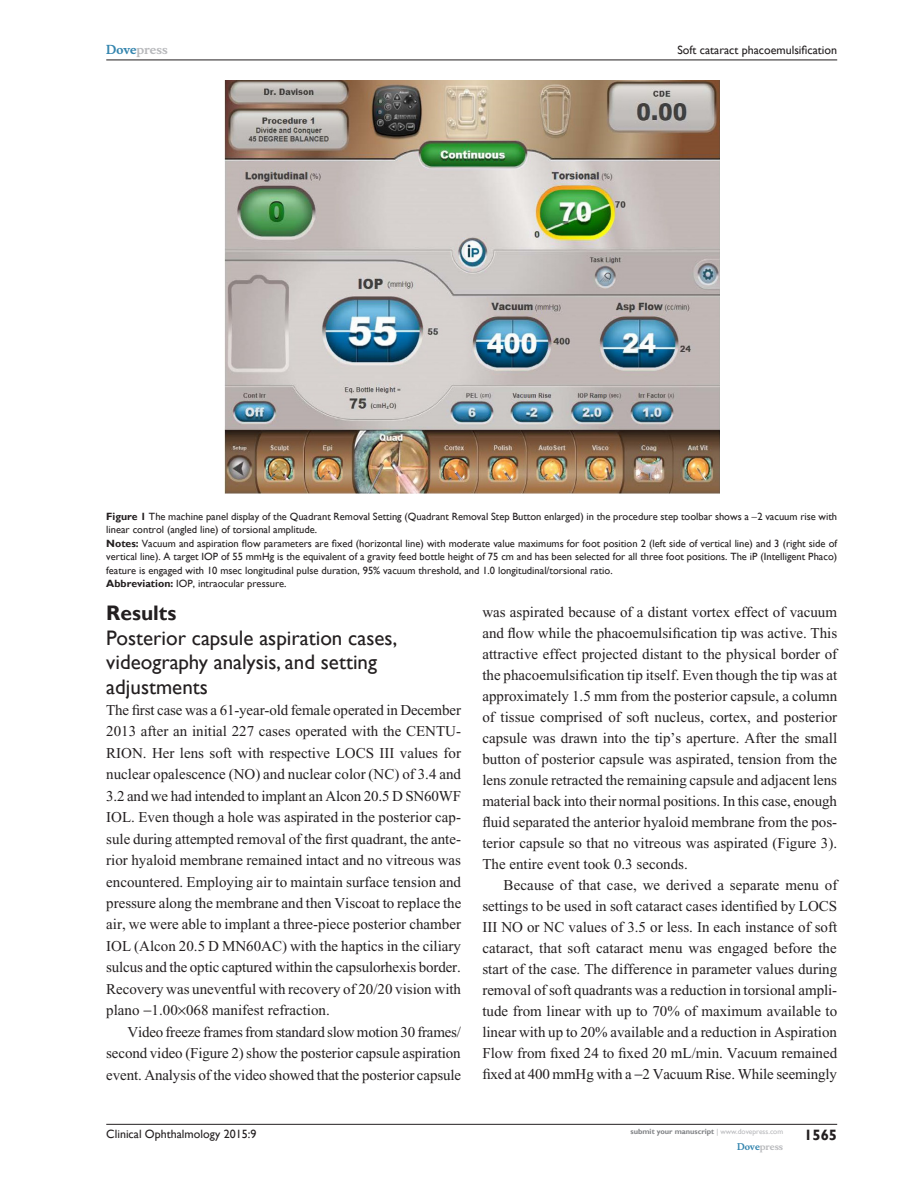
<style>
.page{position:relative;width:918px;height:1188px;background:#fff}
.page>*{position:absolute;margin:0;border:0;box-sizing:border-box;transform-origin:0 0}
.H2-after-H1{font:21px/24.5px "Gill Sans";color:#231f20}
.H1-before-H2{font:700 21px "Gill Sans";color:#231f20}
.Tx{font:15px/21px "Times New Roman";letter-spacing:-.01em;color:#231f20;text-align:justify}
.TxF{font:15px/21.5px "Times New Roman";color:#231f20;text-align:justify}
.RunFolio-R{font:700 15px "Gill Sans";color:#231f20}
.RunH-R{font:12px "Gill Sans";color:#231f20}
.RunF-R{font:12px "Gill Sans";color:#231f20}
.RunH-Brand-R{font:700 12px "Musee";color:#b8b9bc}
.FigSNRI{font:10.5px/13.5px "Gill Sans";color:#231f20;text-align:justify}
.FigC{font:10.5px/13.5px "Gill Sans";color:#231f20}
.RunF-Brand-R{font:700 9px "Musee";color:#b8b9bc}
.RunF-SubmityourMS-R{font:700 7.5px "Gill Sans";color:#808285}
.s1{color:#3485ae}
.s2{font-weight:700}
.s3{font-weight:400;color:#b8b9bc}
</style>
<div class="page">
<hr style="left:106px;top:1124px;width:731px;height:1px;background:#231f20">
<hr style="left:106px;top:60px;width:731px;height:1px;background:#231f20">
<img style="left:224px;top:81px;width:495px;height:413px">
<p class="RunH-Brand-R" style="left:106px;top:43px;width:63px"><span class="s1">Dove</span>press</p>
<p class="RunH-R" style="left:677px;top:43px;width:161px">Soft cataract phacoemulsification</p>
<p class="FigC" style="left:106px;top:510px;width:732px"><span class="s2">Figure 1</span> The machine panel display of the Quadrant Removal Setting (Quadrant Removal Step Button enlarged) in the procedure step toolbar shows a 2 vacuum rise with linear control (angled line) of torsional amplitude.</p>
<p class="FigSNRI" style="left:106px;top:537px;width:732px"><span class="s2">Notes:</span> Vacuum and aspiration flow parameters are fixed (horizontal line) with moderate value maximums for foot position 2 (left side of vertical line) and 3 (right side of vertical line). A target IOP of 55 mmHg is the equivalent of a gravity feed bottle height of 75 cm and has been selected for all three foot positions. The iP (Intelligent Phaco) feature is engaged with 10 msec longitudinal pulse duration, 95% vacuum threshold, and 1.0 longitudinal/torsional ratio.</p>
<p class="FigSNRI" style="left:106px;top:577px;width:182px"><span class="s2">Abbreviation:</span> IOP, intraocular pressure.</p>
<p class="H1-before-H2" style="left:106px;top:600px;width:72px">Results</p>
<p class="H2-after-H1" style="left:106px;top:626px;width:293px">Posterior capsule aspiration cases, videography analysis, and setting adjustments</p>
<p class="TxF" style="left:106px;top:699px;width:357px">The first case was a 61-year-old female operated in December 2013 after an initial 227 cases operated with the CENTU-RION. Her lens soft with respective LOCS III values for nuclear opalescence (NO) and nuclear color (NC) of 3.4 and 3.2 and we had intended to implant an Alcon 20.5 D SN60WF IOL. Even though a hole was aspirated in the posterior cap&shy;sule during attempted removal of the first quadrant, the ante&shy;rior hyaloid membrane remained intact and no vitreous was encountered. Employing air to maintain surface tension and pressure along the membrane and then Viscoat to replace the air, we were able to implant a three-piece posterior chamber IOL (Alcon 20.5 D MN60AC) with the haptics in the ciliary sulcus and the optic captured within the capsulorhexis border.<br>Recovery was uneventful with recovery of 20/20 vision with plano 1.00 068 manifest refraction.</p>
<p class="Tx" style="left:106px;top:1021px;width:356px;line-height:21.5px;text-indent:21px">Video freeze frames from standard slow motion 30 frames/ second video (Figure 2) show the posterior capsule aspiration event. Analysis of the video showed that the posterior capsule</p>
<p class="Tx" style="left:482px;top:602px;width:356px">was aspirated because of a distant vortex effect of vacuum and flow while the phacoemulsification tip was active. This attractive effect projected distant to the physical border of the phacoemulsification tip itself. Even though the tip was at approximately 1.5 mm from the posterior capsule, a column of tissue comprised of soft nucleus, cortex, and posterior capsule was drawn into the tip’s aperture. After the small button of posterior capsule was aspirated, tension from the lens zonule retracted the remaining capsule and adjacent lens material back into their normal positions. In this case, enough fluid separated the anterior hyaloid membrane from the pos&shy;terior capsule so that no vitreous was aspirated (Figure 3).<br>The entire event took 0.3 seconds.</p>
<p class="Tx" style="left:482px;top:875px;width:357px;text-indent:21px">Because of that case, we derived a separate menu of settings to be used in soft cataract cases identified by LOCS III NO or NC values of 3.5 or less. In each instance of soft cataract, that soft cataract menu was engaged before the start of the case. The difference in parameter values during removal of soft quadrants was a reduction in torsional ampli&shy;tude from linear with up to 70% of maximum available to linear with up to 20% available and a reduction in Aspiration Flow from fixed 24 to fixed 20 mL/min. Vacuum remained fixed at 400 mmHg with a 2 Vacuum Rise. While seemingly</p>
<p class="RunF-R" style="left:106px;top:1127px;width:152px">Clinical Ophthalmology 2015:9</p>
<p class="RunF-SubmityourMS-R" style="left:631px;top:1127px;width:154px">submit your manuscript <span class="s3">| www.dovepress.com</span></p>
<p class="RunF-Brand-R" style="left:737px;top:1141px;width:48px"><span class="s1">Dove</span>press</p>
<p class="RunFolio-R" style="left:804px;top:1126px;width:35px">1565</p>
</div>
